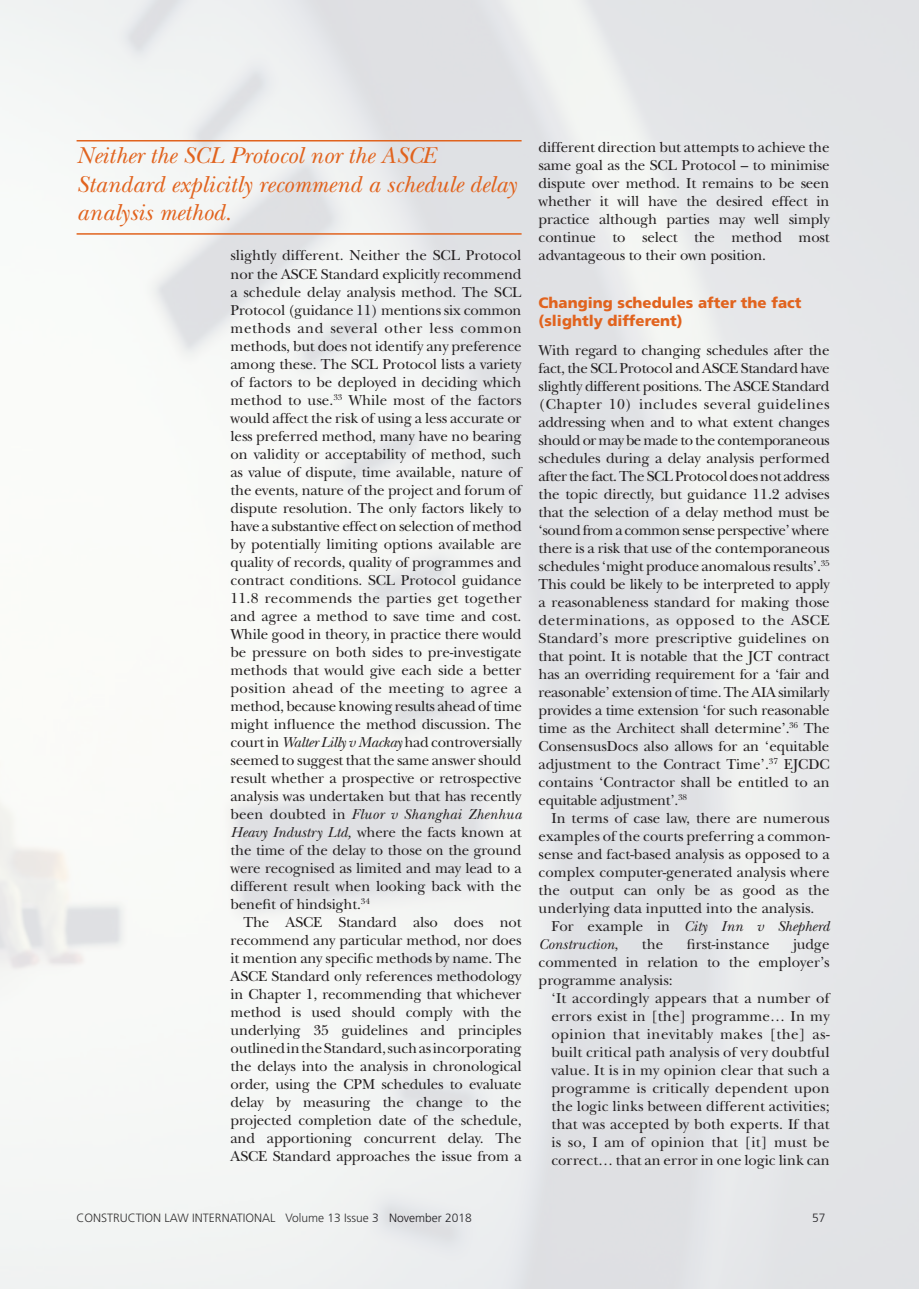
<style>
.page{position:relative;width:919px;height:1289px;background:#fff}
.page>*{position:absolute;margin:0;border:0;box-sizing:border-box;transform-origin:0 0}
.Quotation__large_ita{font:italic 24px/28.8px "New Baskerville";color:#e1631e}
.body_copy_1st_paragr{font:15px/18px "New Baskerville";letter-spacing:-.005em;color:#231f20;text-align:justify}
.body_copy{font:15px/18px "New Baskerville";color:#231f20;text-align:justify}
.Quote__3mm_indent{font:15px/18px "New Baskerville";color:#231f20;text-align:justify}
.C-head_-_orange{font:900 15px/18.1px "Frutiger";color:#e1631e}
.body_copy-2{font:italic 15px/18px "New Baskerville";color:#231f20}
.t1{font:300 12px "Frutiger";color:#231f20}
.s1{font-style:italic}
.s2{font-style:normal}
</style>
<div class="page">
<hr style="left:77px;top:140px;width:444px;height:1px;background:#e1631e">
<hr style="left:77px;top:233px;width:444px;height:2px;background:#e1631e">
<p class="Quotation__large_ita" style="left:77px;top:141px;width:441px">Neither the SCL Protocol nor the ASCE<br>Standard explicitly recommend a schedule delay analysis method.</p>
<p class="body_copy_1st_paragr" style="left:230px;top:246px;width:293px">slightly different. Neither the SCL Protocol nor the ASCE Standard explicitly recommend a schedule delay analysis method. The SCL Protocol (guidance 11) mentions six common methods and several other less common methods, but does not identify any preference among these. The SCL Protocol lists a variety of factors to be deployed in deciding which method to use.<sup>33</sup> While most of the factors would affect the risk of using a less accurate or less preferred method, many have no bearing on validity or acceptability of method, such as value of dispute, time available, nature of the events, nature of the project and forum of dispute resolution. The only factors likely to have a substantive effect on selection of method by potentially limiting options available are quality of records, quality of programmes and contract conditions. SCL Protocol guidance 11.8 recommends the parties get together and agree a method to save time and cost.<br>While good in theory, in practice there would be pressure on both sides to pre-investigate methods that would give each side a better position ahead of the meeting to agree a method, because knowing results ahead of time might influence the method discussion. The court in <span class="s1">Walter Lilly v Mackay</span> had controversially seemed to suggest that the same answer should result whether a prospective or retrospective analysis was undertaken but that has recently been doubted in <span class="s1">Fluor v Shanghai Zhenhua Heavy Industry Ltd,</span> where the facts known at the time of the delay to those on the ground were recognised as limited and may lead to a different result when looking back with the benefit of hindsight.<sup>34</sup></p>
<p class="body_copy" style="left:230px;top:912px;width:292px;text-indent:13px">The ASCE Standard also does not recommend any particular method, nor does it mention any specific methods by name. The ASCE Standard only references methodology in Chapter 1, recommending that whichever method is used should comply with the underlying 35 guidelines and principles outlined in the Standard, such as incorporating the delays into the analysis in chronological order, using the CPM schedules to evaluate delay by measuring the change to the projected completion date of the schedule, and apportioning concurrent delay. The ASCE Standard approaches the issue from a</p>
<p class="body_copy" style="left:538px;top:138px;width:292px">different direction but attempts to achieve the same goal as the SCL Protocol – to minimise dispute over method. It remains to be seen whether it will have the desired effect in practice although parties may well simply continue to select the method most advantageous to their own position.</p>
<p class="C-head_-_orange" style="left:538px;top:293px;width:264px">Changing schedules after the fact (slightly different)</p>
<p class="body_copy_1st_paragr" style="left:538px;top:341px;width:292px">With regard to changing schedules after the fact, the SCL Protocol and ASCE Standard have slightly different positions. The ASCE Standard (Chapter 10) includes several guidelines addressing when and to what extent changes should or may be made to the contemporaneous schedules during a delay analysis performed after the fact. The SCL Protocol does not address the topic directly, but guidance 11.2 advises that the selection of a delay method must be ‘sound from a common sense perspective’ where there is a risk that use of the contemporaneous schedules ‘might produce anomalous results’.<sup>35<br></sup>This could be likely to be interpreted to apply a reasonableness standard for making those determinations, as opposed to the ASCE Standard’s more prescriptive guidelines on that point. It is notable that the JCT contract has an overriding requirement for a ‘fair and reasonable’ extension of time. The AIA similarly provides a time extension ‘for such reasonable time as the Architect shall determine’.<sup>36</sup> The ConsensusDocs also allows for an ‘equitable adjustment to the Contract Time’.<sup>37</sup> EJCDC contains ‘Contractor shall be entitled to an equitable adjustment’.<sup>38</sup></p>
<p class="body_copy" style="left:538px;top:809px;width:292px;text-indent:13px">In terms of case law, there are numerous examples of the courts preferring a common&shy;sense and fact-based analysis as opposed to a complex computer-generated analysis where the output can only be as good as the underlying data inputted into the analysis.</p>
<p class="body_copy-2" style="left:538px;top:917px;width:292px;text-indent:13px"><span class="s2">For example in</span> City Inn v Shepherd<br>Construction<span class="s2">,</span></p>
<p class="body_copy" style="left:538px;top:935px;width:292px;text-indent:254px">judge commented in relation to the employer’s programme analysis:</p>
<p class="Quote__3mm_indent" style="left:551px;top:989px;width:280px">‘It accordingly appears that a number of errors exist in [the] programme… In my opinion that inevitably makes [the] as&shy;built critical path analysis of very doubtful value. It is in my opinion clear that such a programme is critically dependent upon the logic links between different activities; that was accepted by both experts. If that is so, I am of opinion that [it] must be correct… that an error in one logic link can</p>
<p class="body_copy" style="left:641px;top:935px;width:23px">the</p>
<p class="body_copy" style="left:686px;top:935px;width:84px">first-instance</p>
<p class="t1" style="left:77px;top:1210px;width:396px">CONSTRUCTION LAW INTERNATIONAL Volume 13 Issue 3 November 2018</p>
<p class="t1" style="left:812px;top:1210px;width:15px">57</p>
</div>
